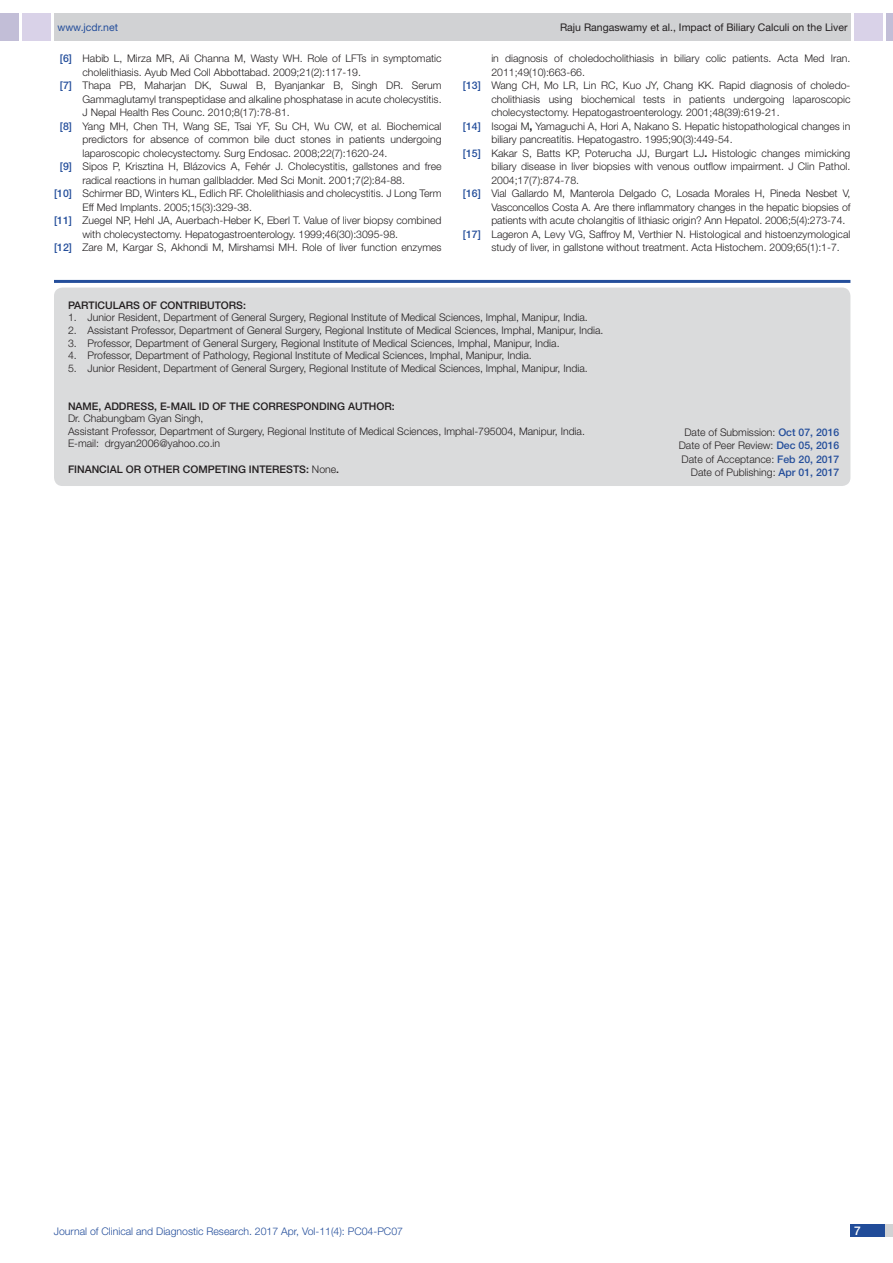
<style>
.page{position:relative;width:893px;height:1263px;background:#fff}
.page>*{position:absolute;margin:0;border:0;box-sizing:border-box;transform-origin:0 0}
.t1{font:500 12px "Helvetica Neue";color:#fff}
.Partic_Contri_Txt{font:300 10.5px "Helvetica Neue";color:#231f20}
.Partic_Contri_Head{font:500 10.5px "Helvetica Neue";color:#231f20}
.t2{font:300 10.5px "Helvetica Neue";color:#244e9b}
.t3{font:10.5px "Helvetica Neue";color:#231f20}
.t4{font:10.5px "Helvetica Neue";color:#244e9b}
.s1{font-weight:500;color:#244e9b}
.s2{font-weight:700}
.s3{font-weight:300}
</style>
<div class="page">
<div style="left:54px;top:13px;width:796px;height:28px;background:#d1d2d4"></div>
<div style="left:0;top:13px;width:19px;height:28px;background:#c2bed7"></div>
<div style="left:22px;top:13px;width:29px;height:28px;background:#d9d2e8"></div>
<div style="left:886px;top:13px;width:7px;height:28px;background:#c2bed7"></div>
<div style="left:854px;top:13px;width:29px;height:28px;background:#d9d2e8"></div>
<div style="left:850px;top:1224px;width:43px;height:13px;background:#d1d2d4"></div>
<div style="left:850px;top:1224px;width:35px;height:13px;background:#214c99"></div>
<hr style="left:54px;top:280px;width:796px;height:3px;background:#244e9b">
<div style="left:54px;top:288px;width:796px;height:198px;background:#dadbdc;border-radius:9px"></div>
<p class="t4" style="left:57px;top:21px;width:62px">www.jcdr.net</p>
<p class="t3" style="left:560px;top:21px;width:289px">Raju Rangaswamy et al., Impact of Biliary Calculi on the Liver</p>
<p class="Partic_Contri_Txt" style="left:60px;top:52px;width:383px"><span class="s1">[6]</span> Habib L, Mirza MR, Ali Channa M, Wasty WH. Role of LFTs in symptomatic</p>
<p class="Partic_Contri_Txt" style="left:82px;top:66px;width:280px">cholelithiasis. Ayub Med Coll Abbottabad. 2009;21(2):117-19.</p>
<p class="Partic_Contri_Txt" style="left:60px;top:79px;width:383px"><span class="s1">[7]</span> Thapa PB, Maharjan DK, Suwal B, Byanjankar B, Singh DR. Serum</p>
<p class="Partic_Contri_Txt" style="left:82px;top:93px;width:361px">Gammaglutamyl transpeptidase and alkaline phosphatase in acute cholecystitis.</p>
<p class="Partic_Contri_Txt" style="left:82px;top:106px;width:209px">J Nepal Health Res Counc. 2010;8(17):78-81.</p>
<p class="Partic_Contri_Txt" style="left:60px;top:120px;width:383px"><span class="s1">[8]</span> Yang MH, Chen TH, Wang SE, Tsai YF, Su CH, Wu CW, et al. Biochemical</p>
<p class="Partic_Contri_Txt" style="left:82px;top:133px;width:361px">predictors for absence of common bile duct stones in patients undergoing</p>
<p class="Partic_Contri_Txt" style="left:82px;top:147px;width:307px">laparoscopic cholecystectomy. Surg Endosac. 2008;22(7):1620-24.</p>
<p class="Partic_Contri_Txt" style="left:60px;top:160px;width:383px"><span class="s1">[9]</span> Sipos P, Krisztina H, Blázovics A, Fehér J. Cholecystitis, gallstones and free</p>
<p class="Partic_Contri_Txt" style="left:82px;top:174px;width:324px">radical reactions in human gallbladder. Med Sci Monit. 2001;7(2):84-88.</p>
<p class="Partic_Contri_Txt" style="left:54px;top:187px;width:389px"><span class="s1">[10]</span> Schirmer BD, Winters KL, Edlich RF. Cholelithiasis and cholecystitis. J Long Term</p>
<p class="Partic_Contri_Txt" style="left:82px;top:201px;width:171px">Eff Med Implants. 2005;15(3):329-38.</p>
<p class="Partic_Contri_Txt" style="left:54px;top:214px;width:389px"><span class="s1">[11]</span> Zuegel NP, Hehl JA, Auerbach-Heber K, Eberl T. Value of liver biopsy combined</p>
<p class="Partic_Contri_Txt" style="left:82px;top:228px;width:317px">with cholecystectomy. Hepatogastroenterology. 1999;46(30):3095-98.</p>
<p class="Partic_Contri_Txt" style="left:54px;top:241px;width:389px"><span class="s1">[12]</span> Zare M, Kargar S, Akhondi M, Mirshamsi MH. Role of liver function enzymes</p>
<p class="Partic_Contri_Txt" style="left:491px;top:52px;width:361px">in diagnosis of choledocholithiasis in biliary colic patients. Acta Med Iran.</p>
<p class="Partic_Contri_Txt" style="left:491px;top:66px;width:95px">2011;49(10):663-66.</p>
<p class="Partic_Contri_Txt" style="left:463px;top:79px;width:388px"><span class="s1">[13]</span> Wang CH, Mo LR, Lin RC, Kuo JY, Chang KK. Rapid diagnosis of choledo-</p>
<p class="Partic_Contri_Txt" style="left:491px;top:93px;width:361px">cholithiasis using biochemical tests in patients undergoing laparoscopic</p>
<p class="Partic_Contri_Txt" style="left:491px;top:106px;width:290px">cholecystectomy. Hepatogastroenterology. 2001;48(39):619-21.</p>
<p class="Partic_Contri_Txt" style="left:463px;top:120px;width:389px"><span class="s1">[14]</span> Isogai M<span class="s2">,</span> Yamaguchi A, Hori A, Nakano S. Hepatic histopathological changes in</p>
<p class="Partic_Contri_Txt" style="left:491px;top:133px;width:243px">biliary pancreatitis. Hepatogastro. 1995;90(3):449-54.</p>
<p class="Partic_Contri_Txt" style="left:463px;top:147px;width:389px"><span class="s1">[15]</span> Kakar S, Batts KP, Poterucha JJ, Burgart LJ<span class="s2">.</span> Histologic changes mimicking</p>
<p class="Partic_Contri_Txt" style="left:491px;top:160px;width:361px">biliary disease in liver biopsies with venous outflow impairment. J Clin Pathol.</p>
<p class="Partic_Contri_Txt" style="left:491px;top:174px;width:89px">2004;17(7):874-78.</p>
<p class="Partic_Contri_Txt" style="left:463px;top:187px;width:389px"><span class="s1">[16]</span> Vial Gallardo M, Manterola Delgado C, Losada Morales H, Pineda Nesbet V,</p>
<p class="Partic_Contri_Txt" style="left:491px;top:201px;width:361px">Vasconcellos Costa A. Are there inflammatory changes in the hepatic biopsies of</p>
<p class="Partic_Contri_Txt" style="left:491px;top:214px;width:355px">patients with acute cholangitis of lithiasic origin? Ann Hepatol. 2006;5(4):273-74.</p>
<p class="Partic_Contri_Txt" style="left:463px;top:228px;width:389px"><span class="s1">[17]</span> Lageron A, Levy VG, Saffroy M, Verthier N. Histological and histoenzymological</p>
<p class="Partic_Contri_Txt" style="left:491px;top:241px;width:350px">study of liver, in gallstone without treatment. Acta Histochem. 2009;65(1):1-7.</p>
<p class="Partic_Contri_Head" style="left:68px;top:299px;width:108px">PARTI CULARS OF CONT</p>
<p class="Partic_Contri_Head" style="left:189px;top:299px;width:15px">RIBUTO</p>
<p class="Partic_Contri_Head" style="left:229px;top:299px;width:19px">RS:</p>
<p class="Partic_Contri_Txt" style="left:68px;top:311px;width:521px">1. Junior Resident, Department of General Surgery, Regional Institute of Medical Sciences, Imphal, Manipur, India.</p>
<p class="Partic_Contri_Txt" style="left:68px;top:324px;width:537px">2. Assistant Professor, Department of General Surgery, Regional Institute of Medical Sciences, Imphal, Manipur, India.</p>
<p class="Partic_Contri_Txt" style="left:68px;top:336px;width:493px">3. Professor, Department of General Surgery, Regional Institute of Medical Sciences, Imphal, Manipur, India.</p>
<p class="Partic_Contri_Txt" style="left:68px;top:349px;width:465px">4. Professor, Department of Pathology, Regional Institute of Medical Sciences, Imphal, Manipur, India.</p>
<p class="Partic_Contri_Txt" style="left:68px;top:362px;width:521px">5. Junior Resident, Department of General Surgery, Regional Institute of Medical Sciences, Imphal, Manipur, India.</p>
<p class="Partic_Contri_Head" style="left:68px;top:400px;width:9px">NAM</p>
<p class="Partic_Contri_Head" style="left:92px;top:400px;width:86px">E, ADDRESS, E-MAI</p>
<p class="Partic_Contri_Head" style="left:190px;top:400px;width:144px">L ID OF TH E CORRESPON DING</p>
<p class="Partic_Contri_Head" style="left:348px;top:400px;width:9px">AUTHO</p>
<p class="Partic_Contri_Head" style="left:384px;top:400px;width:12px">R:</p>
<p class="Partic_Contri_Txt" style="left:68px;top:412px;width:137px">Dr. Chabungbam Gyan Singh,</p>
<p class="Partic_Contri_Txt" style="left:68px;top:425px;width:518px">Assistant Professor, Department of Surgery, Regional Institute of Medical Sciences, Imphal-795004, Manipur, India.</p>
<p class="Partic_Contri_Txt" style="left:68px;top:437px;width:154px">E-mail: drgyan2006@yahoo.co.in</p>
<p class="Partic_Contri_Head" style="left:68px;top:463px;width:84px">Financial OR OTH</p>
<p class="Partic_Contri_Head" style="left:166px;top:463px;width:63px">ER COM PETING</p>
<p class="Partic_Contri_Head" style="left:249px;top:463px;width:92px">INTERESTS: <span class="s3">None</span>.</p>
<p class="Partic_Contri_Txt" style="left:684px;top:425px;width:157px">Date of Submission: <span class="s1">Oct 07, 2016</span></p>
<p class="Partic_Contri_Txt" style="left:679px;top:439px;width:162px">Date of Peer Review: <span class="s1">Dec 05, 2016</span></p>
<p class="Partic_Contri_Txt" style="left:682px;top:452px;width:159px">Date of Acceptance: <span class="s1">Feb 20, 2017</span></p>
<p class="Partic_Contri_Txt" style="left:691px;top:466px;width:150px">Date of Publishing: <span class="s1">Apr 01, 2017</span></p>
<p class="t2" style="left:54px;top:1225px;width:351px">Journal of Clinical and Diagnostic Research. 2017 Apr, Vol-11(4): PC04-PC07</p>
<p class="t1" style="left:854px;top:1223px;width:8px">7</p>
</div>
